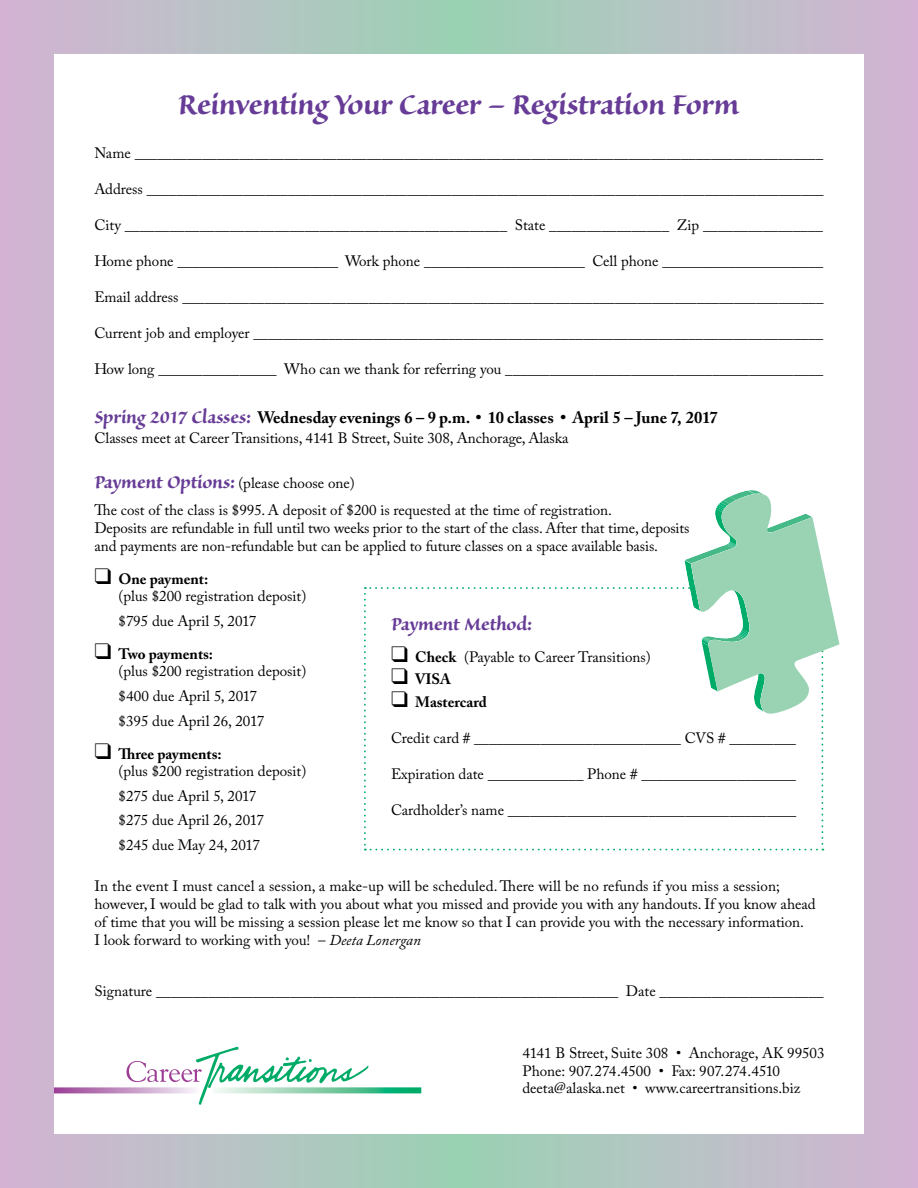
<style>
.page{position:relative;width:918px;height:1188px;background:#fff}
.page>*{position:absolute;margin:0;border:0;box-sizing:border-box;transform-origin:0 0}
.t1{font:36px "Sanvito Bold Display";letter-spacing:-.01em;color:#673c97}
.t2{font:22.5px "Sanvito Bold Display";letter-spacing:-.01em;color:#673c97}
.t3{font:700 16.5px "Adobe Caslon Pro";color:#000}
.t4{font:15px/18px "Adobe Caslon Pro";color:#000}
.t5{font:700 15px "Adobe Caslon Pro";color:#000}
.s1{font-family:"Sanvito Bold Display";font-weight:400;font-size:22.5px;color:#673c97}
.s2{font-family:"Sanvito Bold Display";font-size:22.5px;color:#673c97}
.s3{font-weight:700}
.s4{font-style:italic}
</style>
<div class="page">
<div style="left:0;top:0;width:459px;height:1188px;background:linear-gradient(to right,#d4b3d5,#9bd2b4)"></div>
<div style="left:459px;top:0;width:459px;height:1188px;background:linear-gradient(to right,#9bd2b4,#d4b4d4)"></div>
<div style="left:54px;top:54px;width:810px;height:1080px;background:#fff"></div>
<svg style="left:54px;top:1047px;width:367px;height:58px"></svg>
<svg style="left:364px;top:490px;width:475px;height:360px"></svg>
<h1 class="t1" style="left:178px;top:87px;width:563px">Reinventing Your Career – Registration Form</h1>
<p class="t4" style="left:94px;top:144px;width:730px">Name ____________________________________________________________________________________________</p>
<p class="t4" style="left:94px;top:180px;width:731px">Address ___________________________________________________________________________________________</p>
<p class="t4" style="left:94px;top:216px;width:730px">City ___________________________________________________ State ________________ Zip ________________</p>
<p class="t4" style="left:94px;top:252px;width:730px">Home phone ______________________ Work phone ______________________ Cell phone ______________________</p>
<p class="t4" style="left:94px;top:288px;width:731px">Email address ______________________________________________________________________________________</p>
<p class="t4" style="left:94px;top:324px;width:730px">Current job and employer ____________________________________________________________________________</p>
<p class="t4" style="left:94px;top:360px;width:730px">How long ________________ Who can we thank for referring you ___________________________________________</p>
<p class="t3" style="left:94px;top:408px;width:625px"><span class="s1">Spring 2017 Classes:</span> Wednesday evenings 6 – 9 p.m. • 10 classes • April 5 – June 7, 2017</p>
<p class="t4" style="left:94px;top:429px;width:476px">Classes meet at Career Transitions, 4141 B Street, Suite 308, Anchorage, Alaska</p>
<p class="t4" style="left:94px;top:469px;width:519px;line-height:27px"><span class="s2">Payment Options:</span> (please choose one)<br>The cost of the class is $995. A deposit of $200 is requested at the time of registration.</p>
<p class="t4" style="left:94px;top:519px;width:597px">Deposits are refundable in full until two weeks prior to the start of the class. After that time, deposits and payments are non-refundable but can be applied to future classes on a space available basis.</p>
<p class="t4" style="left:119px;top:570px;width:189px;line-height:17.2px;text-indent:-24px">❑ <span class="s3">One payment:<br></span>(plus $200 registration deposit)</p>
<p class="t4" style="left:119px;top:612px;width:139px">$795 due April 5, 2017</p>
<p class="t4" style="left:119px;top:645px;width:189px;line-height:17.2px;text-indent:-24px">❑ <span class="s3">Two payments:<br></span>(plus $200 registration deposit)</p>
<p class="t4" style="left:119px;top:683px;width:147px;line-height:24.8px">$400 due April 5, 2017 $395 due April 26, 2017</p>
<p class="t4" style="left:119px;top:745px;width:189px;line-height:17.2px;text-indent:-24px">❑ <span class="s3">Three payments:<br></span>(plus $200 registration deposit)</p>
<p class="t4" style="left:119px;top:783px;width:147px;line-height:24.8px">$275 due April 5, 2017 $275 due April 26, 2017 $245 due May 24, 2017</p>
<p class="t4" style="left:95px;top:876px;width:723px">In the event I must cancel a session, a make-up will be scheduled. There will be no refunds if you miss a session; however, I would be glad to talk with you about what you missed and provide you with any handouts. If you know ahead of time that you will be missing a session please let me know so that I can provide you with the necessary information.<br>I look forward to working with you! – <span class="s4">Deeta Lonergan</span></p>
<p class="t4" style="left:95px;top:981px;width:731px">Signature ______________________________________________________________ Date ______________________</p>
<h2 class="t2" style="left:391px;top:613px;width:142px">Payment Method:</h2>
<p class="t4" style="left:391px;top:648px;width:261px">❑ <span class="s3">Check</span> (Payable to Career Transitions)</p>
<p class="t5" style="left:391px;top:670px;width:61px">❑ VISA</p>
<p class="t5" style="left:391px;top:693px;width:97px">❑ Mastercard</p>
<p class="t4" style="left:391px;top:729px;width:406px">Credit card # ____________________________ CVS # _________</p>
<p class="t4" style="left:391px;top:765px;width:406px">Expiration date _____________ Phone # _____________________</p>
<p class="t4" style="left:391px;top:801px;width:407px">Cardholder’s name _______________________________________</p>
<p class="t4" style="left:522px;top:1044px;width:304px">4141 B Street, Suite 308 • Anchorage, AK 99503<br>Phone: 907.274.4500 • Fax: 907.274.4510 deeta@alaska.net • www.careertransitions.biz</p>
</div>
